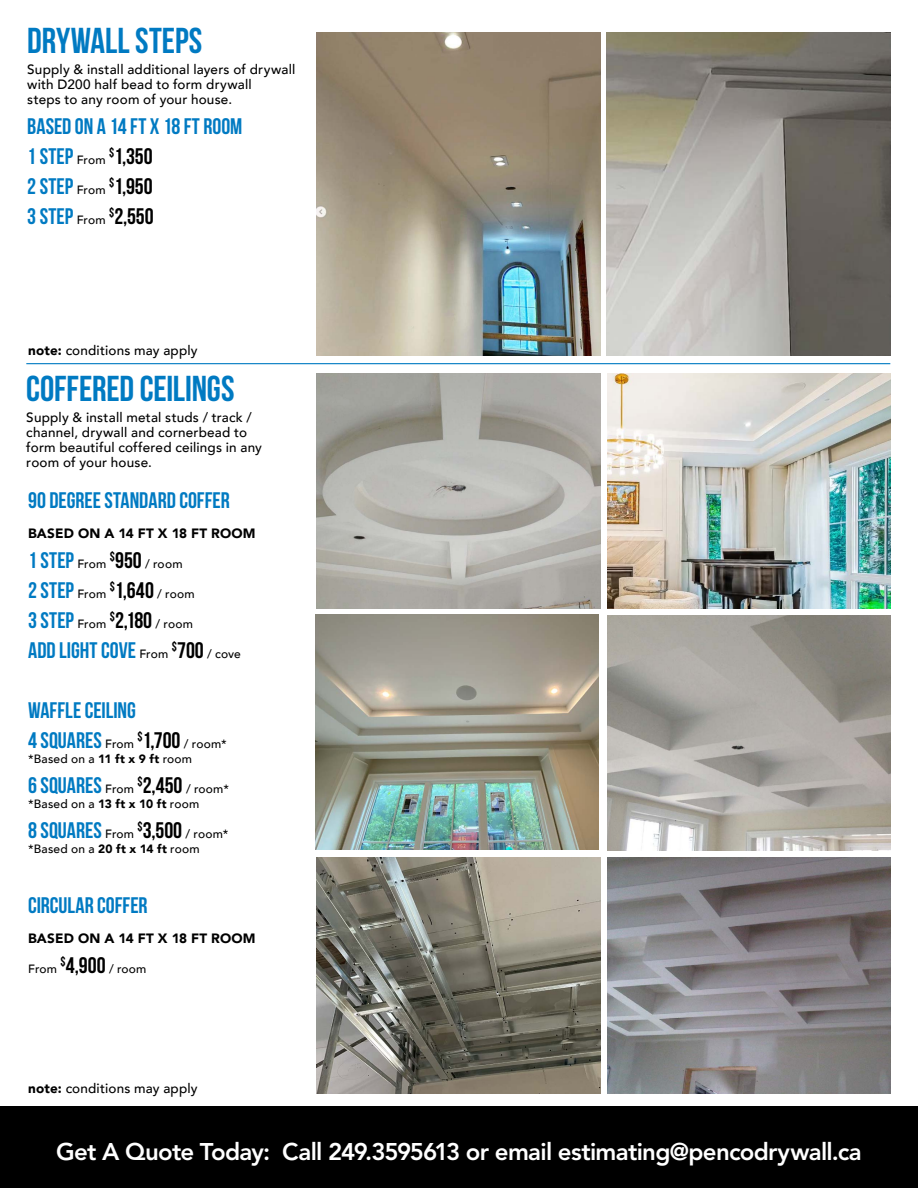
<style>
.page{position:relative;width:918px;height:1188px;background:#fff}
.page>*{position:absolute;margin:0;border:0;box-sizing:border-box;transform-origin:0 0}
.t1{font:700 36px "Bebas Neue";letter-spacing:-.005em;color:#007ac2}
.t2{font:800 24px "Avenir LT Std";letter-spacing:-.03em;color:#fff}
.t3{font:700 22.5px/30px "Bebas Neue";color:#007ac2}
.t4{font:700 22.5px "Bebas Neue";color:#000}
.t5{font:500 13.5px/15px "Avenir";letter-spacing:.015em;color:#000}
.t6{font:900 13.5px "Avenir";letter-spacing:.01em;color:#000}
.t7{font:500 12px/15px "Avenir";letter-spacing:.02em;color:#000}
.s1{font-family:"Avenir";font-weight:500;font-size:12px;color:#000}
.s2{color:#000}
.s3{font-weight:900}
.s4{font-family:"Bebas Neue";font-weight:700;font-size:22.5px}
.s5{font-family:"Bebas Neue";font-weight:700;font-size:22.5px;color:#007ac2}
.s6{font-family:"Avenir";font-weight:500;font-size:12px}
</style>
<div class="page">
<div style="left:0;top:1106px;width:918px;height:82px;background:#000"></div>
<img style="left:607px;top:32px;width:283px;height:323px">
<img style="left:317px;top:32px;width:283px;height:323px">
<img style="left:317px;top:374px;width:283px;height:235px">
<img style="left:315px;top:615px;width:284px;height:235px">
<img style="left:317px;top:858px;width:283px;height:235px">
<img style="left:608px;top:374px;width:283px;height:235px">
<img style="left:608px;top:616px;width:283px;height:235px">
<img style="left:608px;top:858px;width:283px;height:235px">
<hr style="left:26px;top:363px;width:864px;height:1px;background:#007ac2">
<h1 class="t1" style="left:27px;top:21px;width:177px">DRYWALL STEPS</h1>
<p class="t5" style="left:27px;top:61px;width:270px">Supply &amp; install additional layers of drywall with D200 half bead to form drywall<br>steps to any room of your house.</p>
<h3 class="t3" style="left:27px;top:111px;width:217px">BASED ON A 14 FT X 18 FT ROOM<br>1 STEP <span class="s1">From</span> <sup>$</sup><span class="s2">1,350<br></span>2 STEP <span class="s1">From</span> <sup>$</sup><span class="s2">1,950<br></span>3 STEP <span class="s1">From</span> <sup>$</sup><span class="s2">2,550</span></h3>
<p class="t5" style="left:28px;top:342px;width:171px"><span class="s3">note:</span> conditions may apply</p>
<h1 class="t1" style="left:26px;top:368px;width:210px">COFFERED CEILINGS</h1>
<p class="t5" style="left:26px;top:409px;width:237px">Supply &amp; install metal studs / track / channel, drywall and cornerbead to form beautiful coffered ceilings in any room of your house.</p>
<h3 class="t3" style="left:28px;top:485px;width:203px">90 DEGREE STANDARD COFFER</h3>
<p class="t6" style="left:28px;top:522px;width:229px">BASED ON A 14 FT X 18 FT ROOM</p>
<h3 class="t3" style="left:28px;top:545px;width:80px">1 STEP <span class="s1">From</span></h3>
<p class="t7" style="left:110px;top:556px;width:74px"><sup>$</sup><span class="s4">950</span> / room</p>
<p class="t7" style="left:28px;top:586px;width:168px"><span class="s5">2 STEP</span> From <sup>$</sup><span class="s4">1,640</span> / room</p>
<p class="t7" style="left:28px;top:616px;width:166px"><span class="s5">3 STEP</span> From <sup>$</sup><span class="s4">2,180</span> / room</p>
<h3 class="t3" style="left:28px;top:635px;width:142px">ADD LIGHT COVE <span class="s1">From</span></h3>
<p class="t7" style="left:172px;top:646px;width:71px"><sup>$</sup><span class="s4">700</span> / cove</p>
<h3 class="t3" style="left:28px;top:695px;width:109px">WAFFLE CEILING<br>4 SQUARES <span class="s1">From</span></h3>
<p class="t7" style="left:28px;top:736px;width:200px;text-indent:109px"><sup>$</sup><span class="s4">1,700</span> / room* *Based on a <span class="s3">11 ft x 9 ft</span> room</p>
<h3 class="t3" style="left:28px;top:770px;width:108px">6 SQUARES <span class="s1">From</span></h3>
<p class="t7" style="left:28px;top:781px;width:202px;text-indent:109px"><sup>$</sup><span class="s4">2,450</span> / room* *Based on a <span class="s3">13 ft x 10 ft</span> room</p>
<h3 class="t3" style="left:28px;top:815px;width:108px">8 SQUARES <span class="s1">From</span></h3>
<p class="t7" style="left:28px;top:826px;width:202px;text-indent:109px"><sup>$</sup><span class="s4">3,500</span> / room* *Based on a <span class="s3">20 ft x 14 ft</span> room</p>
<h3 class="t3" style="left:28px;top:890px;width:121px">CIRCULAR COFFER</h3>
<p class="t6" style="left:28px;top:927px;width:229px">BASED ON A 14 FT X 18 FT ROOM</p>
<p class="t7" style="left:28px;top:961px;width:30px">From</p>
<h3 class="t4" style="left:60px;top:953px;width:88px"><sup>$</sup>4,900 <span class="s6">/ room</span></h3>
<p class="t5" style="left:28px;top:1080px;width:171px"><span class="s3">note:</span> conditions may apply</p>
<h2 class="t2" style="left:56px;top:1138px;width:807px">Get A Quote Today: Call 249.3595613 or email estimating@pencodrywall.ca</h2>
</div>
